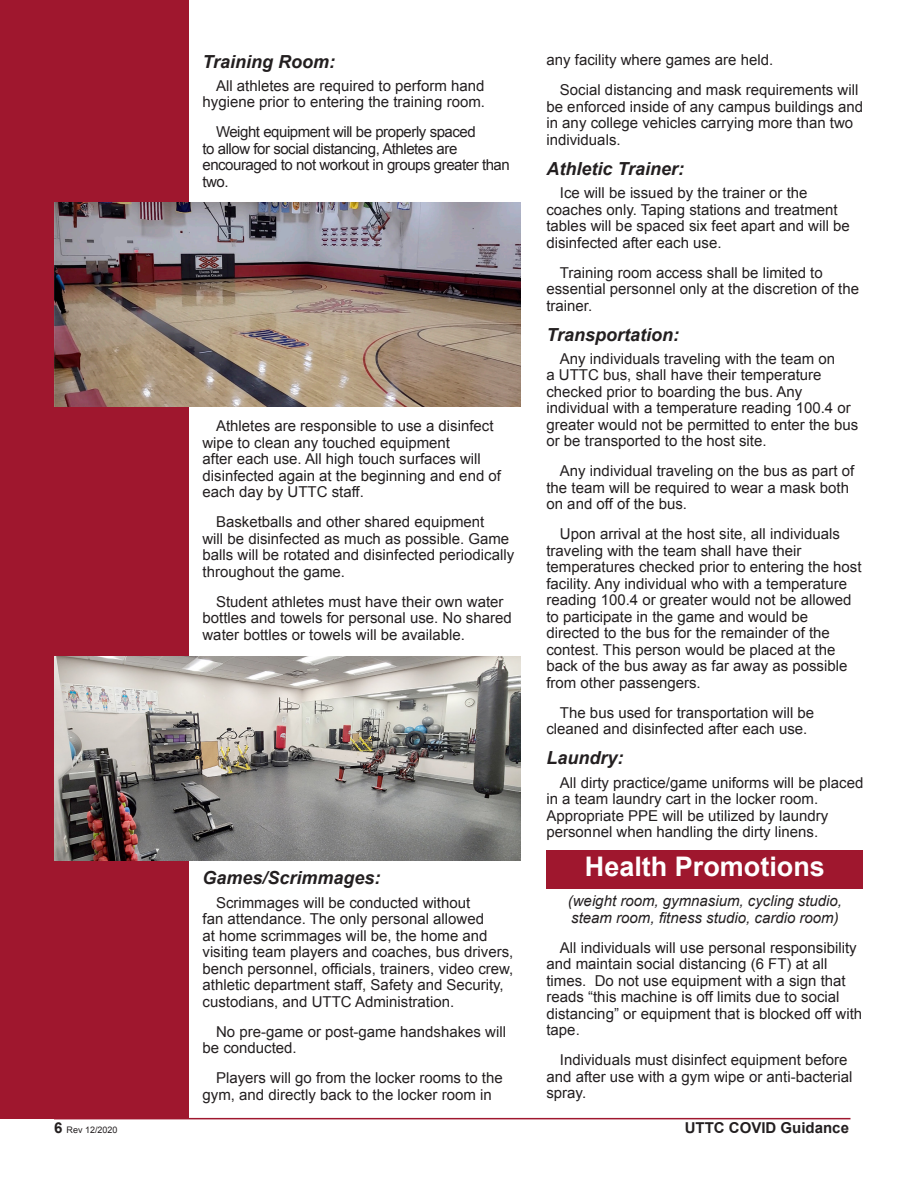
<style>
.page{position:relative;width:918px;height:1188px;background:#fff}
.page>*{position:absolute;margin:0;border:0;box-sizing:border-box;transform-origin:0 0}
.t1{font:700 27px "Arial";color:#fff}
.subtitle{font:italic 700 18px "Arial";color:#231f20}
.TEXT{font:15px/16.5px "Arial";color:#231f20}
.TEXT-2{font:15px/16.5px "Arial";letter-spacing:-.03em;color:#231f20}
.TEXT-3{font:italic 15px/16.5px "Arial";color:#231f20}
.t2{font:700 15px "Arial";color:#231f20}
.t3{font:9px "Arial";color:#231f20}
.s1{font-weight:700;font-size:15px}
</style>
<div class="page">
<hr style="left:54px;top:1118px;width:796px;height:1px;background:#9f172e">
<div style="left:0;top:0;width:189px;height:1119px;background:#9f172e"></div>
<div style="left:546px;top:850px;width:317px;height:39px;background:#9f172e"></div>
<img style="left:54px;top:202px;width:466px;height:204px">
<img style="left:54px;top:656px;width:466px;height:204px">
<p class="subtitle" style="left:202px;top:50px;width:134px">Training Room:</p>
<p class="TEXT" style="left:202px;top:77px;width:284px;text-align:right">All athletes are required to perform hand hygiene prior to entering the training room.</p>
<p class="TEXT-2" style="left:202px;top:124px;width:309px;text-indent:14px">Weight equipment will be properly spaced<br>to allow for social distancing, Athletes are encouraged to not workout in groups greater than two.</p>
<p class="TEXT" style="left:202px;top:418px;width:300px;text-indent:14px">Athletes are responsible to use a disinfect wipe to clean any touched equipment<br>after each use. All high touch surfaces will disinfected again at the beginning and end of each day by UTTC staff.</p>
<p class="TEXT" style="left:202px;top:514px;width:313px;text-indent:14px">Basketballs and other shared equipment<br>will be disinfected as much as possible. Game balls will be rotated and disinfected periodically throughout the game.</p>
<p class="TEXT" style="left:202px;top:593px;width:311px;text-indent:14px">Student athletes must have their own water bottles and towels for personal use. No shared water bottles or towels will be available.</p>
<p class="subtitle" style="left:202px;top:866px;width:180px">Games/Scrimmages:</p>
<p class="TEXT" style="left:202px;top:894px;width:312px;text-indent:14px">Scrimmages will be conducted without<br>fan attendance. The only personal allowed<br>at home scrimmages will be, the home and visiting team players and coaches, bus drivers, bench personnel, officials, trainers, video crew, athletic department staff, Safety and Security, custodians, and UTTC Administration.</p>
<p class="TEXT" style="left:202px;top:1023px;width:305px;text-indent:14px">No pre-game or post-game handshakes will be conducted.</p>
<p class="TEXT" style="left:202px;top:1070px;width:302px;text-indent:14px">Players will go from the locker rooms to the gym, and directly back to the locker room in</p>
<p class="TEXT" style="left:546px;top:52px;width:228px">any facility where games are held.</p>
<p class="TEXT" style="left:546px;top:82px;width:318px;text-indent:14px">Social distancing and mask requirements will be enforced inside of any campus buildings and in any college vehicles carrying more than two individuals.</p>
<p class="subtitle" style="left:546px;top:157px;width:139px">Athletic Trainer:</p>
<p class="TEXT" style="left:546px;top:185px;width:305px;text-indent:14px">Ice will be issued by the trainer or the coaches only. Taping stations and treatment tables will be spaced six feet apart and will be disinfected after each use.</p>
<p class="TEXT" style="left:546px;top:264px;width:314px;text-indent:14px">Training room access shall be limited to essential personnel only at the discretion of the trainer.</p>
<p class="subtitle" style="left:546px;top:323px;width:134px">Transportation:</p>
<p class="TEXT" style="left:546px;top:350px;width:313px;text-indent:14px">Any individuals traveling with the team on<br>a UTTC bus, shall have their temperature checked prior to boarding the bus. Any individual with a temperature reading 100.4 or greater would not be permitted to enter the bus or be transported to the host site.</p>
<p class="TEXT" style="left:546px;top:463px;width:309px;text-indent:14px">Any individual traveling on the bus as part of the team will be required to wear a mask both on and off of the bus.</p>
<p class="TEXT" style="left:546px;top:526px;width:317px;text-indent:14px">Upon arrival at the host site, all individuals traveling with the team shall have their temperatures checked prior to entering the host facility. Any individual who with a temperature reading 100.4 or greater would not be allowed to participate in the game and would be directed to the bus for the remainder of the contest. This person would be placed at the back of the bus away as far away as possible from other passengers.</p>
<p class="TEXT" style="left:546px;top:704px;width:269px;text-indent:14px">The bus used for transportation will be cleaned and disinfected after each use.</p>
<p class="subtitle" style="left:546px;top:746px;width:79px">Laundry:</p>
<p class="TEXT" style="left:546px;top:774px;width:318px;text-indent:14px">All dirty practice/game uniforms will be placed in a team laundry cart in the locker room.<br>Appropriate PPE will be utilized by laundry personnel when handling the dirty linens.</p>
<p class="t1" style="left:585px;top:849px;width:242px">Health Promotions</p>
<p class="TEXT-3" style="left:568px;top:893px;width:276px">(weight room, gymnasium, cycling studio, steam room, fitness studio, cardio room)</p>
<p class="TEXT" style="left:546px;top:939px;width:317px;text-indent:14px">All individuals will use personal responsibility and maintain social distancing (6 FT) at all times. Do not use equipment with a sign that reads “this machine is off limits due to social distancing” or equipment that is blocked off with tape.</p>
<p class="TEXT" style="left:546px;top:1052px;width:307px;text-indent:14px">Individuals must disinfect equipment before and after use with a gym wipe or anti-bacterial spray.</p>
<p class="t3" style="left:54px;top:1124px;width:65px"><span class="s1">6</span> Rev 12/2020</p>
<p class="t2" style="left:685px;top:1118px;width:166px">UTTC COVID Guidance</p>
</div>
